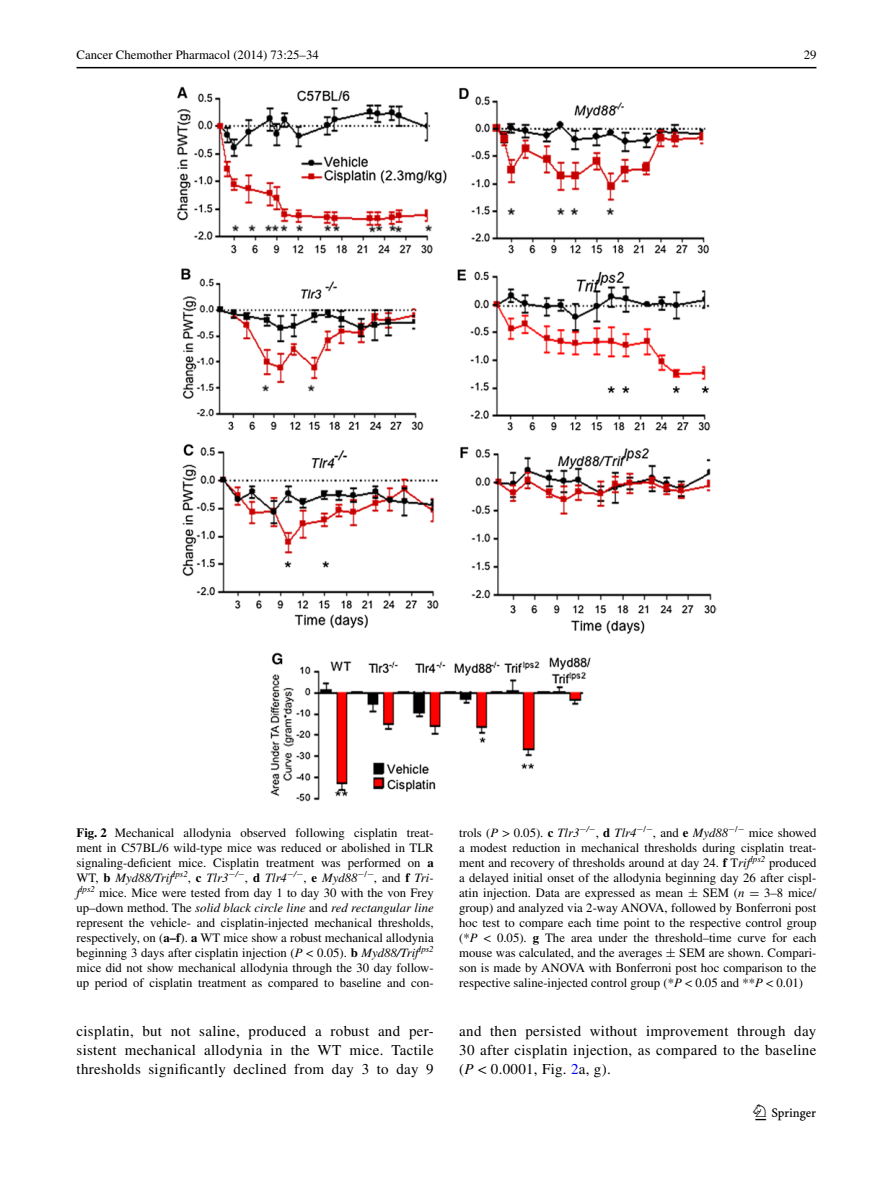
<style>
.page{position:relative;width:893px;height:1187px;background:#fff}
.page>*{position:absolute;margin:0;border:0;box-sizing:border-box;transform-origin:0 0}
.t1{font:22.5px "Springnew";color:#000}
.t2{font:15px/18.8px "Times";letter-spacing:.02em;color:#000;text-align:justify}
.t3{font:12.75px/15px "Times";color:#000}
.s1{font-weight:700}
.s2{font-style:italic}
.s3{font-family:"MTSY"}
.s4{color:#00f}
</style>
<div class="page">
<hr style="left:77px;top:67px;width:739px;height:1px;background:#000">
<img style="left:177px;top:87px;width:539px;height:714px">
<p class="t3" style="left:77px;top:48px;width:244px">Cancer Chemother Pharmacol (2014) 73:25–34</p>
<p class="t3" style="left:804px;top:48px;width:14px">29</p>
<p class="t3" style="left:77px;top:825px;width:359px"><span class="s1">Fig. 2</span> Mechanical allodynia observed following cisplatin treat&shy;ment in C57BL/6 wild-type mice was reduced or abolished in TLR signaling-deficient mice. Cisplatin treatment was performed on <span class="s1">a </span>WT, <span class="s1">b</span> <span class="s2">Myd88/Trif</span><sup>lps2</sup>, <span class="s1">c</span> <span class="s2">Tlr3</span><sup>−</sup><sup>/</sup><sup>−</sup>, <span class="s1">d</span> <span class="s2">Tlr4</span><sup>−</sup><sup>/</sup><sup>−</sup>, <span class="s1">e</span> <span class="s2">Myd88</span><sup>−</sup><sup>/</sup><sup>−</sup>, and <span class="s1">f</span> <span class="s2">Tri&shy;f</span><sup>lps2</sup> mice. Mice were tested from day 1 to day 30 with the von Frey up–down method. The <span class="s2">solid black circle line</span> and <span class="s2">red rectangular line </span>represent the vehicle- and cisplatin-injected mechanical thresholds, respectively, on (<span class="s1">a–f</span>). <span class="s1">a</span> WT mice show a robust mechanical allodynia beginning 3 days after cisplatin injection (<span class="s2">P</span> &lt; 0.05). <span class="s1">b</span> <span class="s2">Myd88/Trif</span><sup>lps2 </sup>mice did not show mechanical allodynia through the 30 day follow&shy;up period of cisplatin treatment as compared to baseline and con-</p>
<p class="t3" style="left:459px;top:825px;width:359px;text-align:justify">trols (<span class="s2">P</span> &gt; 0.05). <span class="s1">c</span> <span class="s2">Tlr3</span><sup>−</sup><sup>/</sup><sup>−</sup>, <span class="s1">d</span> <span class="s2">Tlr4</span><sup>−</sup><sup>/</sup><sup>−</sup>, and <span class="s1">e</span> <span class="s2">Myd88</span><sup>−</sup><sup>/</sup><sup>−</sup> mice showed a modest reduction in mechanical thresholds during cisplatin treat&shy;ment and recovery of thresholds around at day 24. <span class="s1">f</span> T<span class="s2">rif</span><sup>lps2</sup> produced a delayed initial onset of the allodynia beginning day 26 after cispl&shy;atin injection. Data are expressed as mean <span class="s3">±</span> SEM (<span class="s2">n</span> <span class="s3">=</span> 3–8 mice/ group) and analyzed via 2-way ANOVA, followed by Bonferroni post hoc test to compare each time point to the respective control group (*<span class="s2">P</span> &lt; 0.05). <span class="s1">g</span> The area under the threshold–time curve for each mouse was calculated, and the averages <span class="s3">±</span> SEM are shown. Compari&shy;son is made by ANOVA with Bonferroni post hoc comparison to the respective saline-injected control group (*<span class="s2">P</span> &lt; 0.05 and **<span class="s2">P</span> &lt; 0.01)</p>
<p class="t2" style="left:77px;top:1021px;width:359px">cisplatin, but not saline, produced a robust and per&shy;sistent mechanical allodynia in the WT mice. Tactile thresholds significantly declined from day 3 to day 9</p>
<p class="t2" style="left:459px;top:1021px;width:359px">and then persisted without improvement through day 30 after cisplatin injection, as compared to the baseline (<span class="s2">P</span> &lt; 0.0001, Fig. <span class="s4">2</span>a, g).</p>
<h1 class="t1" style="left:755px;top:1104px;width:62px">1 3</h1>
</div>
